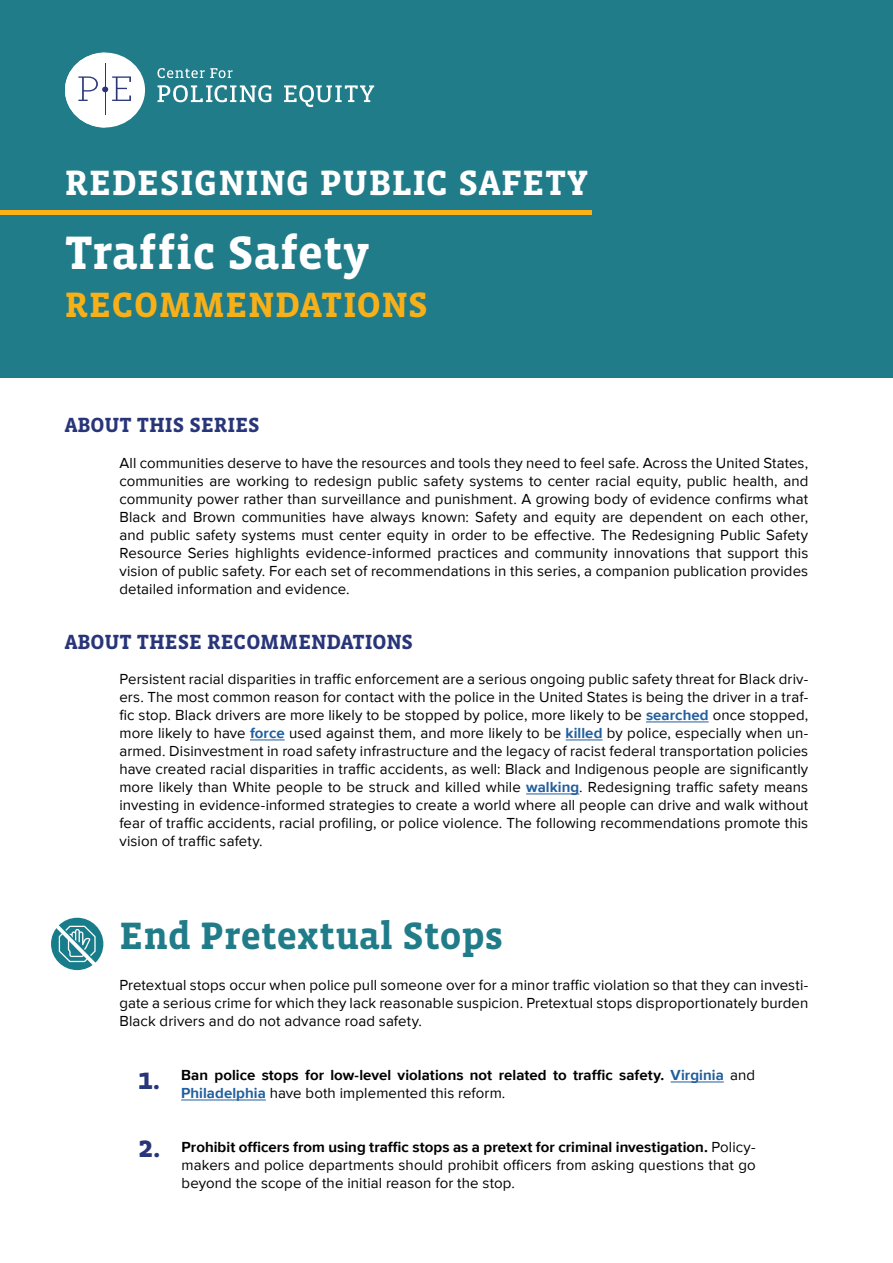
<style>
.page{position:relative;width:893px;height:1263px;background:#fff}
.page>*{position:absolute;margin:0;border:0;box-sizing:border-box;transform-origin:0 0}
.t1{font:700 48px "Vista Slab OTCE";color:#fff}
.t2{font:700 39px "Vista Slab OTCE";color:#217c89}
.t3{font:700 36px "Vista Slab OTCE";letter-spacing:.02em;color:#fff}
.t4{font:700 36px "Vista Slab OTCE";letter-spacing:.02em;color:#f8b019}
.t5{font:700 30px "Vista Slab OTCE";color:#293579}
.t6{font:700 21px "Vista Slab OTCE";color:#293579}
.t7{font:15px/18px "Proxima Nova";letter-spacing:.01em;color:#000;text-align:justify}
.t8{font:700 15px/18px "Proxima Nova";letter-spacing:.005em;color:#000}
.s1{font-weight:700;color:#215e9e}
.s2{color:#215e9e}
.s3{font-weight:400}
.s4{font-weight:700}
</style>
<div class="page">
<hr style="left:646px;top:722px;width:63px;height:1px;background:#215e9e">
<hr style="left:250px;top:740px;width:35px;height:1px;background:#215e9e">
<hr style="left:566px;top:740px;width:37px;height:1px;background:#215e9e">
<hr style="left:526px;top:794px;width:53px;height:1px;background:#215e9e">
<div style="left:0;top:0;width:893px;height:378px;background:#217c89"></div>
<svg style="left:157px;top:68px;width:76px;height:10px"></svg>
<div style="left:65px;top:53px;width:80px;height:74px;background:#fff;border-radius:50%"></div>
<svg style="left:65px;top:53px;width:66px;height:74px"></svg>
<svg style="left:157px;top:85px;width:114px;height:17px"></svg>
<svg style="left:284px;top:85px;width:90px;height:22px"></svg>
<div style="left:0;top:210px;width:591px;height:5px;background:#fcb116"></div>
<hr style="left:671px;top:1082px;width:53px;height:1px;background:#215e9e">
<hr style="left:181px;top:1100px;width:85px;height:1px;background:#215e9e">
<svg style="left:51px;top:920px;width:52px;height:51px"></svg>
<h3 class="t3" style="left:65px;top:162px;width:524px">REDESIGNING PUBLIC SAFETY</h3>
<h1 class="t1" style="left:65px;top:225px;width:306px">Traff ic Safety</h1>
<h3 class="t4" style="left:65px;top:284px;width:364px">RECOMMENDATIONS</h3>
<h3 class="t6" style="left:65px;top:413px;width:196px">ABOUT THIS SERIES</h3>
<p class="t7" style="left:119px;top:455px;width:690px">All communities deserve to have the resources and tools they need to feel safe. Across the United States, communities are working to redesign public safety systems to center racial equity, public health, and community power rather than surveillance and punishment. A growing body of evidence confirms what Black and Brown communities have always known: Safety and equity are dependent on each other, and public safety systems must center equity in order to be effective. The Redesigning Public Safety Resource Series highlights evidence-informed practices and community innovations that support this vision of public safety. For each set of recommendations in this series, a companion publication provides detailed information and evidence.</p>
<h3 class="t6" style="left:65px;top:630px;width:350px">ABOUT THESE RECOMMENDATIONS</h3>
<p class="t7" style="left:119px;top:671px;width:690px">Persistent racial disparities in traffic enforcement are a serious ongoing public safety threat for Black driv&shy;ers. The most common reason for contact with the police in the United States is being the driver in a traf&shy;fic stop. Black drivers are more likely to be stopped by police, more likely to be <span class="s1">searched</span> once stopped, more likely to have <span class="s1">force</span> used against them, and more likely to be <span class="s1">killed</span> by police, especially when un&shy;armed. Disinvestment in road safety infrastructure and the legacy of racist federal transportation policies have created racial disparities in traffic accidents, as well: Black and Indigenous people are significantly more likely than White people to be struck and killed while <span class="s1">walking</span>. Redesigning traffic safety means investing in evidence-informed strategies to create a world where all people can drive and walk without fear of traffic accidents, racial profiling, or police violence. The following recommendations promote this vision of traffic safety.</p>
<h2 class="t2" style="left:119px;top:913px;width:385px">End Pretextual Stops</h2>
<p class="t7" style="left:119px;top:977px;width:690px">Pretextual stops occur when police pull someone over for a minor traffic violation so that they can investi&shy;gate a serious crime for which they lack reasonable suspicion. Pretextual stops disproportionately burden Black drivers and do not advance road safety.</p>
<h3 class="t5" style="left:138px;top:1061px;width:24px">1.</h3>
<h3 class="t5" style="left:138px;top:1129px;width:24px">2.</h3>
<p class="t8" style="left:181px;top:1067px;width:576px">Ban police stops for low-level violations not related to traffic safety. <span class="s2">Virginia</span> <span class="s3">and<br></span><span class="s2">Philadelphia</span> <span class="s3">have both implemented this reform.</span></p>
<p class="t7" style="left:182px;top:1139px;width:576px"><span class="s4">Prohibit officers from using traffic stops as a pretext for criminal investigation.</span> Policy&shy;makers and police departments should prohibit officers from asking questions that go beyond the scope of the initial reason for the stop.</p>
</div>
